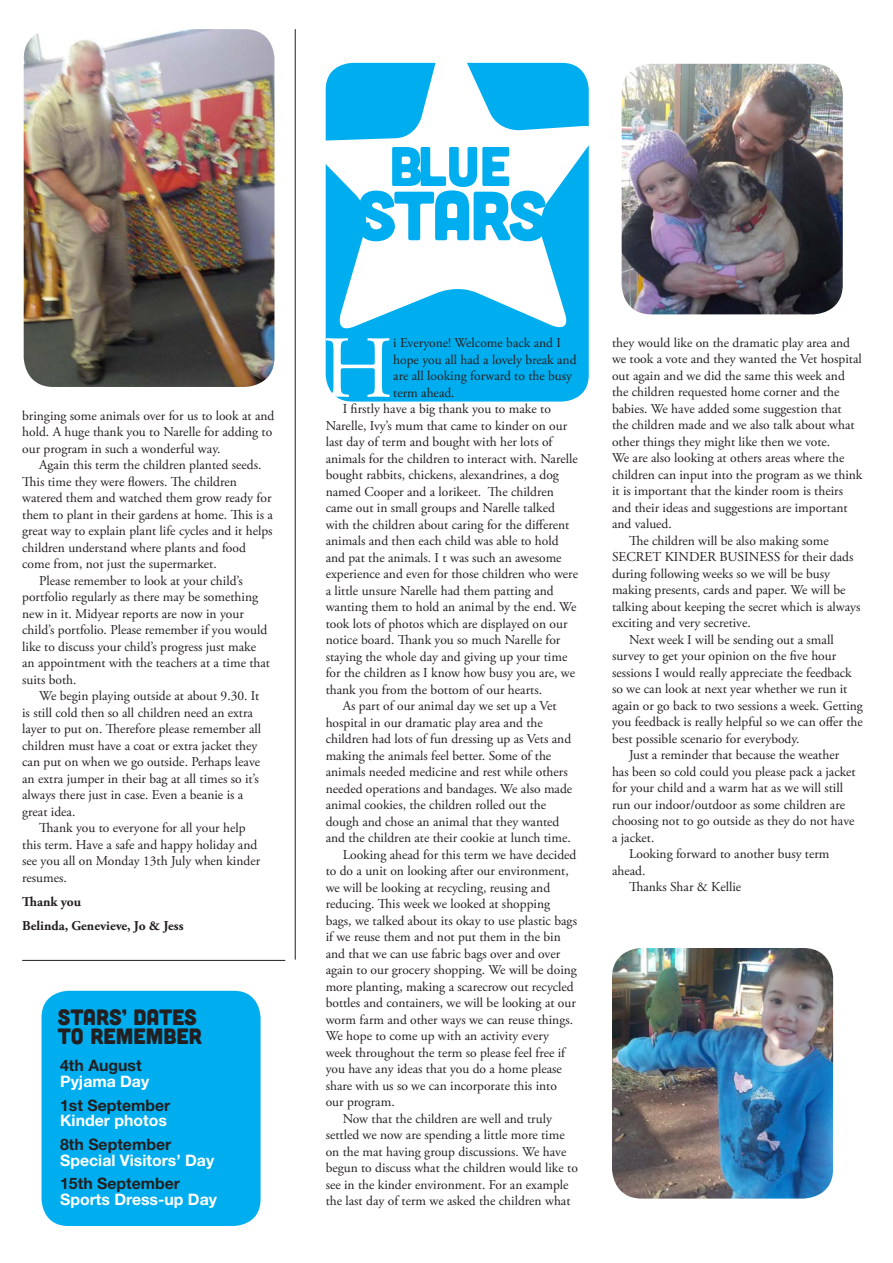
<style>
.page{position:relative;width:893px;height:1263px;background:#fff}
.page>*{position:absolute;margin:0;border:0;box-sizing:border-box;transform-origin:0 0}
.t1{font:88.2px "Adobe Garamond Pro";color:#fff}
.t2{font:55.8px "Cubano";color:#00aeef}
.t3{font:22.2px/18.5px "Cubano";color:#231f20}
.t4{font:700 15.75px "Helvetica Neue LT Std";color:#fff}
.t5{font:700 15.75px "Helvetica Neue LT Std";color:#231f20}
.t6{font:13.5px/16.5px "Adobe Garamond Pro";color:#231f20}
.t7{font:700 13.5px "Adobe Garamond Pro";color:#231f20}
</style>
<div class="page">
<div style="left:326px;top:63px;width:263px;height:339px;background:#00aeef;border-radius:27px"></div>
<div style="left:42px;top:991px;width:219px;height:235px;background:#00aeef;border-radius:27px"></div>
<svg style="left:325px;top:62px;width:264px;height:272px;fill:#fff"></svg>
<svg style="left:358px;top:190px;width:188px;height:51px"></svg>
<img style="left:622px;top:64px;width:221px;height:250px">
<img style="left:612px;top:948px;width:221px;height:250px">
<hr style="left:295px;top:29px;width:1px;height:931px;background:#231f20">
<hr style="left:22px;top:960px;width:263px;height:1px;background:#231f20">
<img style="left:24px;top:29px;width:250px;height:358px">
<p class="t2" style="left:389px;top:130px;width:123px">BLUE</p>
<p class="t6" style="left:22px;top:408px;width:254px">bringing some animals over for us to look at and hold. A huge thank you to Narelle for adding to our program in such a wonderful way.</p>
<p class="t6" style="left:22px;top:457px;width:252px;text-indent:17px">Again this term the children planted seeds.<br>This time they were flowers. The children watered them and watched them grow ready for them to plant in their gardens at home. This is a great way to explain plant life cycles and it helps children understand where plants and food come from, not just the supermarket.</p>
<p class="t6" style="left:22px;top:573px;width:249px;text-indent:17px">Please remember to look at your child’s portfolio regularly as there may be something new in it. Midyear reports are now in your child’s portfolio. Please remember if you would like to discuss your child’s progress just make an appointment with the teachers at a time that suits both.</p>
<p class="t6" style="left:22px;top:688px;width:240px;text-indent:17px">We begin playing outside at about 9.30. It is still cold then so all children need an extra layer to put on. Therefore please remember all children must have a coat or extra jacket they can put on when we go outside. Perhaps leave an extra jumper in their bag at all times so it’s always there just in case. Even a beanie is a great idea.</p>
<p class="t6" style="left:22px;top:820px;width:239px;text-indent:17px">Thank you to everyone for all your help this term. Have a safe and happy holiday and see you all on Monday 13th July when kinder resumes.</p>
<p class="t7" style="left:22px;top:893px;width:60px">Thank you</p>
<p class="t7" style="left:22px;top:917px;width:163px">Belinda, Genevieve, Jo &amp; Jess</p>
<p class="t3" style="left:58px;top:1007px;width:145px">STARS’ DATES<br>TO REMEMBER</p>
<p class="t5" style="left:60px;top:1056px;width:83px">4th August</p>
<p class="t4" style="left:60px;top:1071px;width:91px">Pyjama Day</p>
<p class="t5" style="left:60px;top:1095px;width:112px">1st September</p>
<p class="t4" style="left:60px;top:1111px;width:108px">Kinder photos</p>
<p class="t5" style="left:60px;top:1135px;width:113px">8th September</p>
<p class="t4" style="left:60px;top:1150px;width:156px">Special Visitors’ Day</p>
<p class="t5" style="left:60px;top:1174px;width:121px">15th September</p>
<p class="t4" style="left:60px;top:1190px;width:158px">Sports Dress-up Day</p>
<p class="t1" style="left:322px;top:316px;width:73px">H</p>
<p class="t6" style="left:393px;top:335px;width:185px">i Everyone! Welcome back and I hope you all had a lovely break and are all looking forward to the busy term ahead.</p>
<p class="t6" style="left:326px;top:401px;width:254px;text-indent:17px">I firstly have a big thank you to make to Narelle, Ivy’s mum that came to kinder on our last day of term and bought with her lots of animals for the children to interact with. Narelle bought rabbits, chickens, alexandrines, a dog named Cooper and a lorikeet. The children came out in small groups and Narelle talked with the children about caring for the different animals and then each child was able to hold and pat the animals. I t was such an awesome experience and even for those children who were a little unsure Narelle had them patting and wanting them to hold an animal by the end. We took lots of photos which are displayed on our notice board. Thank you so much Narelle for staying the whole day and giving up your time for the children as I know how busy you are, we thank you from the bottom of our hearts.</p>
<p class="t6" style="left:326px;top:698px;width:248px;text-indent:17px">As part of our animal day we set up a Vet hospital in our dramatic play area and the children had lots of fun dressing up as Vets and making the animals feel better. Some of the animals needed medicine and rest while others needed operations and bandages. We also made animal cookies, the children rolled out the dough and chose an animal that they wanted and the children ate their cookie at lunch time.</p>
<p class="t6" style="left:326px;top:846px;width:253px;text-indent:17px">Looking ahead for this term we have decided to do a unit on looking after our environment, we will be looking at recycling, reusing and reducing. This week we looked at shopping bags, we talked about its okay to use plastic bags if we reuse them and not put them in the bin and that we can use fabric bags over and over again to our grocery shopping. We will be doing more planting, making a scarecrow out recycled bottles and containers, we will be looking at our worm farm and other ways we can reuse things.<br>We hope to come up with an activity every week throughout the term so please feel free if you have any ideas that you do a home please share with us so we can incorporate this into our program.</p>
<p class="t6" style="left:326px;top:1110px;width:254px;text-indent:17px">Now that the children are well and truly settled we now are spending a little more time on the mat having group discussions. We have begun to discuss what the children would like to see in the kinder environment. For an example the last day of term we asked the children what</p>
<p class="t6" style="left:612px;top:335px;width:252px">they would like on the dramatic play area and we took a vote and they wanted the Vet hospital out again and we did the same this week and the children requested home corner and the babies. We have added some suggestion that<br>the children made and we also talk about what other things they might like then we vote.<br>We are also looking at others areas where the children can input into the program as we think it is important that the kinder room is theirs and their ideas and suggestions are important and valued.</p>
<p class="t6" style="left:612px;top:533px;width:250px;text-indent:17px">The children will be also making some SECRET KINDER BUSINESS for their dads during following weeks so we will be busy making presents, cards and paper. We will be talking about keeping the secret which is always exciting and very secretive.</p>
<p class="t6" style="left:612px;top:632px;width:252px;text-indent:17px">Next week I will be sending out a small survey to get your opinion on the five hour sessions I would really appreciate the feedback so we can look at next year whether we run it again or go back to two sessions a week. Getting you feedback is really helpful so we can offer the best possible scenario for everybody.</p>
<p class="t6" style="left:612px;top:747px;width:245px;text-indent:17px">Just a reminder that because the weather has been so cold could you please pack a jacket for your child and a warm hat as we will still run our indoor/outdoor as some children are choosing not to go outside as they do not have a jacket.</p>
<p class="t6" style="left:612px;top:846px;width:219px;text-indent:17px">Looking forward to another busy term ahead.</p>
<p class="t6" style="left:629px;top:879px;width:114px">Thanks Shar &amp; Kellie</p>
</div>
